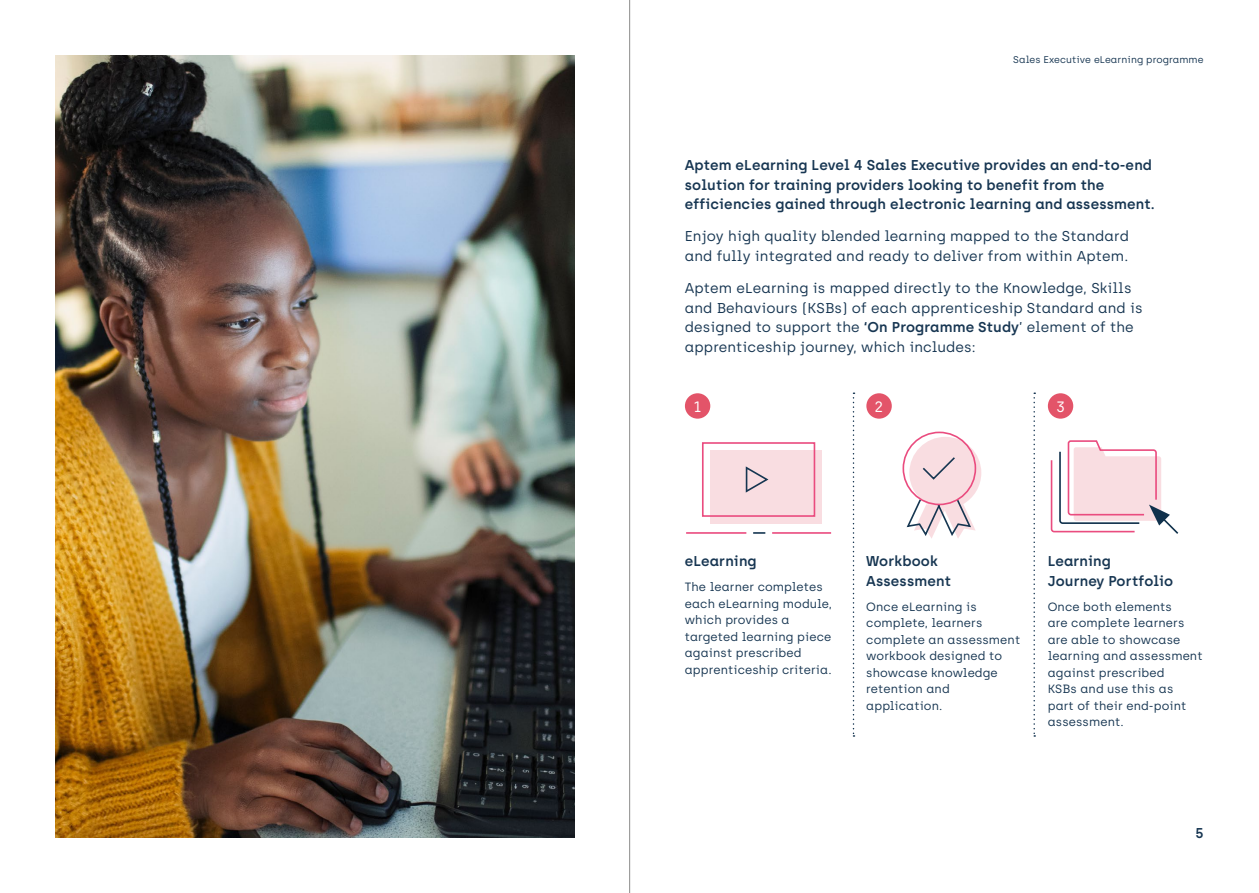
<style>
.page{position:relative;width:1259px;height:893px;background:#fff}
.page>*{position:absolute;margin:0;border:0;box-sizing:border-box;transform-origin:0 0}
.t1{font:15px "Archia";color:#fff}
.t2{font:14.25px/19.5px "Archia";letter-spacing:.01em;color:#173652}
.t3{font:600 14.25px/19.5px "Archia";letter-spacing:.01em;color:#173652}
.t4{font:12px/16.5px "Archia";letter-spacing:.01em;color:#173652}
.t5{font:9.75px "Archia";letter-spacing:.01em;color:#173652}
.s1{font-weight:600}
</style>
<div class="page">
<img style="left:55px;top:55px;width:519px;height:783px">
<svg style="left:852px;top:392px;width:2px;height:345px"></svg>
<svg style="left:1033px;top:392px;width:2px;height:345px"></svg>
<div style="left:685px;top:393px;width:25px;height:26px;background:#e35469;border-radius:50%"></div>
<div style="left:866px;top:393px;width:25px;height:26px;background:#e35469;border-radius:50%"></div>
<div style="left:1048px;top:393px;width:25px;height:26px;background:#e35469;border-radius:50%"></div>
<hr style="left:686px;top:532px;width:60px;height:2px;background:#ea4c7f">
<hr style="left:772px;top:532px;width:59px;height:2px;background:#ea4c7f">
<div style="left:710px;top:450px;width:111px;height:73px;background:#f9dde1"></div>
<svg style="left:753px;top:532px;width:12px;height:2px"></svg>
<svg style="left:745px;top:466px;width:24px;height:27px"></svg>
<div style="left:702px;top:442px;width:113px;height:75px;border:2px solid #ea4c7f"></div>
<svg style="left:1050px;top:440px;width:129px;height:94px"></svg>
<svg style="left:905px;top:437px;width:76px;height:101px"></svg>
<div style="left:902px;top:432px;width:74px;height:73px;border:2px solid #ea4c7f;border-radius:50%"></div>
<hr style="left:629px;top:0;width:1px;height:893px;background:#9d9d9c">
<p class="t5" style="left:1013px;top:53px;width:192px">Sales Executive eLearning programme</p>
<p class="t3" style="left:685px;top:155px;width:471px">Aptem eLearning Level 4 Sales Executive provides an end-to-end solution for training providers looking to benefit from the efficiencies gained through electronic learning and assessment.</p>
<p class="t2" style="left:685px;top:227px;width:445px">Enjoy high quality blended learning mapped to the Standard and fully integrated and ready to deliver from within Aptem.</p>
<p class="t2" style="left:685px;top:278px;width:459px">Aptem eLearning is mapped directly to the Knowledge, Skills and Behaviours (KSBs) of each apprenticeship Standard and is designed to support the <span class="s1">‘On Programme Study</span>’ element of the apprenticeship journey, which includes:</p>
<p class="t1" style="left:693px;top:397px;width:9px">1</p>
<p class="t1" style="left:874px;top:397px;width:10px">2</p>
<p class="t1" style="left:1056px;top:397px;width:10px">3</p>
<p class="t3" style="left:685px;top:551px;width:74px">eLearning</p>
<p class="t4" style="left:685px;top:578px;width:149px">The learner completes each eLearning module, which provides a targeted learning piece against prescribed apprenticeship criteria.</p>
<p class="t3" style="left:866px;top:551px;width:86px">Workbook<br>Assessment</p>
<p class="t4" style="left:866px;top:598px;width:155px">Once eLearning is complete, learners complete an assessment workbook designed to showcase knowledge retention and application.</p>
<p class="t3" style="left:1047px;top:551px;width:127px">Learning<br>Journey Portfolio</p>
<p class="t4" style="left:1047px;top:598px;width:156px">Once both elements<br>are complete learners are able to showcase learning and assessment against prescribed<br>KSBs and use this as<br>part of their end-point assessment.</p>
<p class="t3" style="left:1195px;top:823px;width:10px">5</p>
</div>
